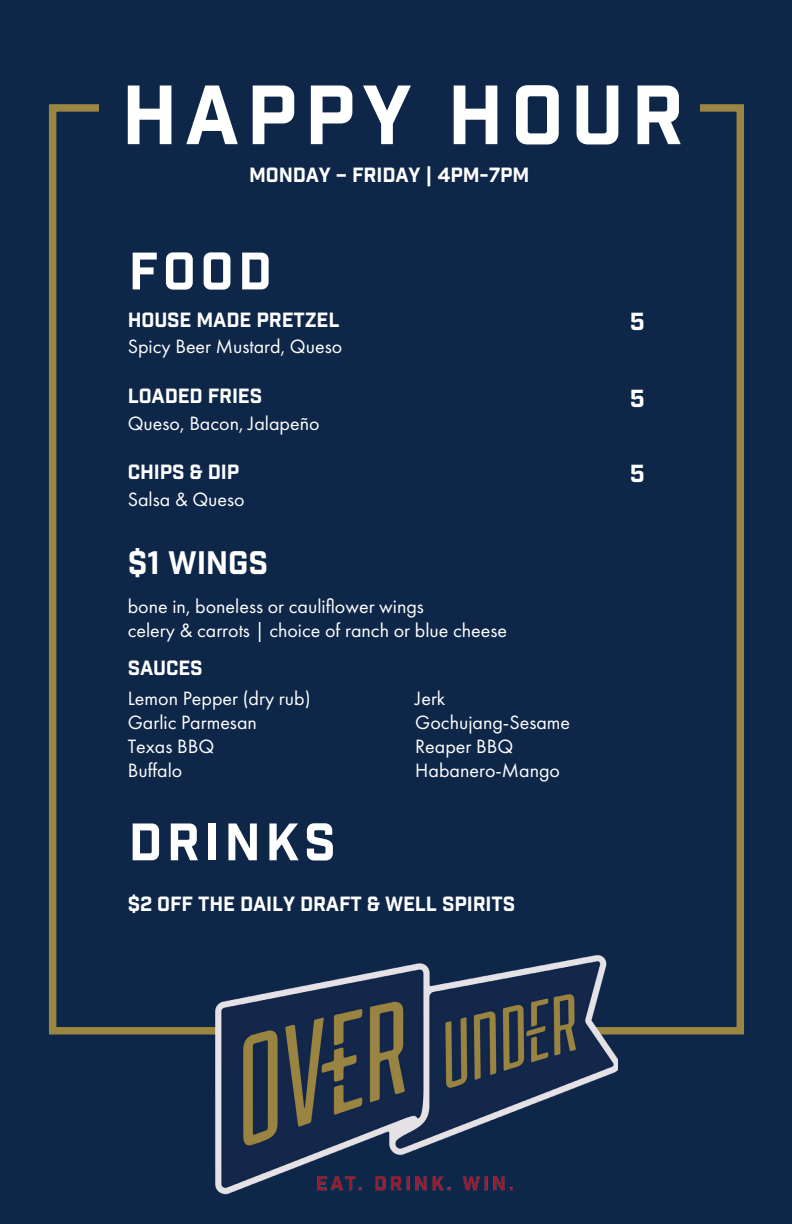
<style>
.page{position:relative;width:792px;height:1224px;background:#0e2749}
.page>*{position:absolute;margin:0;border:0;box-sizing:border-box;transform-origin:0 0}
.t1{font:81.4px "Industry Inc Base";letter-spacing:.09em;color:#fff}
.t2{font:51.2px "Industry Inc Base";letter-spacing:.09em;color:#fff}
.t3{font:31.6px "Industry Inc Base";letter-spacing:-.005em;color:#fff}
.t4{font:24px "Industry Inc Base";color:#fff}
.t5{font:20px/24px "Futura PT";color:#fff}
.t6{font:20px "Industry Inc Base";letter-spacing:-.005em;color:#fff}
</style>
<div class="page">
<div style="left:49px;top:104px;width:695px;height:931px;border:7px solid #9a8542"></div>
<div style="left:100px;top:66px;width:600px;height:102px;background:#0e2749"></div>
<img style="left:211px;top:955px;width:407px;height:240px">
<h1 class="t1" style="left:121px;top:66px;width:564px">HAPPY HOUR</h1>
<p class="t6" style="left:249px;top:163px;width:282px">MONDAY – FRIDAY | 4PM-7PM</p>
<h2 class="t2" style="left:129px;top:240px;width:145px">FOOD</h2>
<p class="t6" style="left:128px;top:307px;width:213px">HOUSE MADE PRETZEL</p>
<p class="t4" style="left:630px;top:307px;width:17px">5</p>
<p class="t5" style="left:128px;top:334px;width:216px">Spicy Beer Mustard, Queso</p>
<p class="t6" style="left:128px;top:384px;width:136px">LOADED FRIES</p>
<p class="t4" style="left:630px;top:384px;width:17px">5</p>
<p class="t5" style="left:128px;top:411px;width:193px">Queso, Bacon, Jalapeño</p>
<p class="t6" style="left:128px;top:460px;width:113px">CHIPS &amp; DIP</p>
<p class="t4" style="left:630px;top:459px;width:17px">5</p>
<p class="t5" style="left:128px;top:487px;width:118px">Salsa &amp; Queso</p>
<h3 class="t3" style="left:128px;top:544px;width:142px">$1 WINGS</h3>
<p class="t5" style="left:128px;top:595px;width:381px">bone in, boneless or cauliflower wings<br>celery &amp; carrots | choice of ranch or blue cheese</p>
<p class="t6" style="left:128px;top:655px;width:76px">SAUCES</p>
<p class="t5" style="left:128px;top:686px;width:184px">Lemon Pepper (dry rub)<br>Garlic Parmesan<br>Texas BBQ<br>Buffalo</p>
<p class="t5" style="left:415px;top:686px;width:156px">Jerk<br>Gochujang-Sesame<br>Reaper BBQ<br>Habanero-Mango</p>
<h2 class="t2" style="left:129px;top:811px;width:209px">DRINKS</h2>
<p class="t6" style="left:128px;top:892px;width:389px">$2 OFF THE DAILY DRAFT &amp; WELL SPIRITS</p>
</div>
